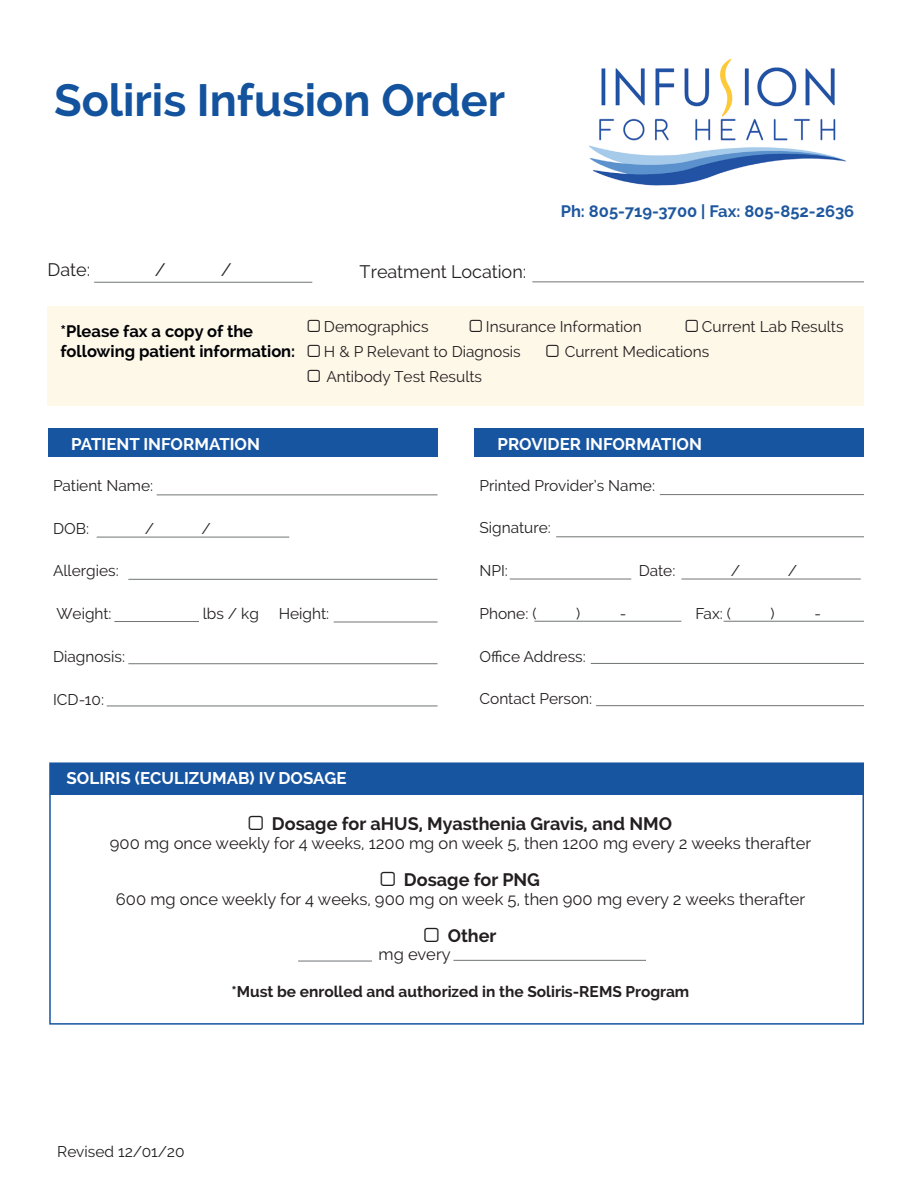
<style>
.page{position:relative;width:918px;height:1188px;background:#fff}
.page>*{position:absolute;margin:0;border:0;box-sizing:border-box;transform-origin:0 0}
.t1{font:700 45px "Raleway";color:#13529d}
.t2{font:700 18px "Raleway";color:#231f20}
.t3{font:18px "Raleway";color:#231f20}
.t4{font:700 16.95px "Raleway";color:#fff}
.t5{font:16.5px "Raleway";color:#231f20}
.t6{font:700 16.5px/19.8px "Raleway";color:#000105}
.t7{font:700 16.5px "Raleway";color:#1e579e}
.t8{font:15.45px "Raleway";color:#231f20}
.t9{font:700 15.45px "Raleway";color:#231f20}
</style>
<div class="page">
<img style="left:589px;top:58px;width:258px;height:128px">
<hr style="left:94px;top:282px;width:218px;height:1px;background:#707475">
<hr style="left:660px;top:494px;width:204px;height:1px;background:#707475">
<hr style="left:556px;top:536px;width:308px;height:1px;background:#707475">
<hr style="left:510px;top:579px;width:121px;height:1px;background:#707475">
<hr style="left:534px;top:621px;width:147px;height:1px;background:#707475">
<div style="left:474px;top:429px;width:390px;height:28px;background:#1855a1"></div>
<hr style="left:591px;top:663px;width:273px;height:1px;background:#707475">
<hr style="left:596px;top:705px;width:268px;height:1px;background:#707475">
<hr style="left:724px;top:621px;width:140px;height:1px;background:#707475">
<hr style="left:681px;top:579px;width:180px;height:1px;background:#707475">
<hr style="left:532px;top:281px;width:332px;height:1px;background:#707475">
<div style="left:48px;top:307px;width:816px;height:99px;background:#fef8e9"></div>
<div style="left:50px;top:763px;width:813px;height:32px;background:#1855a1"></div>
<div style="left:49px;top:762px;width:815px;height:263px;border:2px solid #1855a1"></div>
<hr style="left:157px;top:495px;width:281px;height:1px;background:#707475">
<hr style="left:97px;top:537px;width:192px;height:1px;background:#707475">
<hr style="left:128px;top:579px;width:310px;height:1px;background:#707475">
<hr style="left:114px;top:621px;width:85px;height:1px;background:#707475">
<div style="left:48px;top:429px;width:390px;height:28px;background:#1855a1"></div>
<hr style="left:334px;top:622px;width:104px;height:1px;background:#707475">
<hr style="left:128px;top:663px;width:310px;height:1px;background:#707475">
<hr style="left:107px;top:706px;width:331px;height:1px;background:#707475">
<hr style="left:453px;top:960px;width:193px;height:1px;background:#707475">
<hr style="left:298px;top:961px;width:74px;height:1px;background:#707475">
<h1 class="t1" style="left:54px;top:74px;width:453px">Soliris Infusion Order</h1>
<p class="t3" style="left:48px;top:259px;width:44px">Date:</p>
<p class="t3" style="left:155px;top:259px;width:12px">/</p>
<p class="t3" style="left:221px;top:259px;width:12px">/</p>
<p class="t3" style="left:360px;top:261px;width:168px">Treatment Location:</p>
<p class="t7" style="left:561px;top:201px;width:295px">Ph: 805-719-3700 | Fax: 805-852-2636</p>
<p class="t6" style="left:60px;top:322px;width:236px">*Please fax a copy of the following patient information:</p>
<p class="t8" style="left:324px;top:318px;width:106px">Demographics</p>
<p class="t8" style="left:486px;top:318px;width:157px">Insurance Information</p>
<p class="t8" style="left:702px;top:318px;width:143px">Current Lab Results</p>
<p class="t8" style="left:324px;top:343px;width:198px">H &amp; P Relevant to Diagnosis</p>
<p class="t8" style="left:565px;top:343px;width:146px">Current Medications</p>
<p class="t8" style="left:326px;top:368px;width:157px">Antibody Test Results</p>
<p class="t4" style="left:71px;top:434px;width:190px">PATIENT INFORMATION</p>
<p class="t8" style="left:53px;top:476px;width:102px">Patient Name:</p>
<p class="t8" style="left:53px;top:519px;width:38px">DOB:</p>
<p class="t8" style="left:145px;top:519px;width:11px">/</p>
<p class="t8" style="left:202px;top:519px;width:11px">/</p>
<p class="t8" style="left:53px;top:562px;width:67px">Allergies:</p>
<p class="t8" style="left:56px;top:605px;width:57px">Weight:</p>
<p class="t8" style="left:203px;top:605px;width:58px">lbs / kg</p>
<p class="t8" style="left:279px;top:605px;width:52px">Height:</p>
<p class="t8" style="left:53px;top:648px;width:74px">Diagnosis:</p>
<p class="t8" style="left:53px;top:690px;width:53px">ICD-10:</p>
<p class="t4" style="left:498px;top:434px;width:206px">PROVIDER INFORMATION</p>
<p class="t8" style="left:480px;top:476px;width:177px">Printed Provider’s Name:</p>
<p class="t8" style="left:480px;top:519px;width:73px">Signature:</p>
<p class="t8" style="left:480px;top:562px;width:30px">NPI:</p>
<p class="t8" style="left:639px;top:562px;width:38px">Date:</p>
<p class="t8" style="left:731px;top:562px;width:11px">/</p>
<p class="t8" style="left:788px;top:562px;width:11px">/</p>
<p class="t8" style="left:480px;top:604px;width:58px">Phone: (</p>
<p class="t8" style="left:576px;top:604px;width:6px">)</p>
<p class="t8" style="left:620px;top:604px;width:8px">-</p>
<p class="t8" style="left:695px;top:604px;width:37px">Fax: (</p>
<p class="t8" style="left:771px;top:604px;width:6px">)</p>
<p class="t8" style="left:814px;top:604px;width:8px">-</p>
<p class="t8" style="left:480px;top:647px;width:108px">Office Address:</p>
<p class="t8" style="left:480px;top:690px;width:114px">Contact Person:</p>
<p class="t4" style="left:67px;top:768px;width:282px">SOLIRIS (ECULIZUMAB) IV DOSAGE</p>
<p class="t2" style="left:272px;top:814px;width:402px">Dosage for aHUS, Myasthenia Gravis, and NMO</p>
<p class="t5" style="left:110px;top:834px;width:703px">900 mg once weekly for 4 weeks, 1200 mg on week 5, then 1200 mg every 2 weeks therafter</p>
<p class="t2" style="left:404px;top:869px;width:138px">Dosage for PNG</p>
<p class="t5" style="left:116px;top:889px;width:691px">600 mg once weekly for 4 weeks, 900 mg on week 5, then 900 mg every 2 weeks therafter</p>
<p class="t2" style="left:448px;top:925px;width:50px">Other</p>
<p class="t5" style="left:379px;top:945px;width:74px">mg every</p>
<p class="t9" style="left:231px;top:983px;width:459px">*Must be enrolled and authorized in the Soliris-REMS Program</p>
<p class="t8" style="left:57px;top:1143px;width:129px">Revised 12/01/20</p>
</div>
